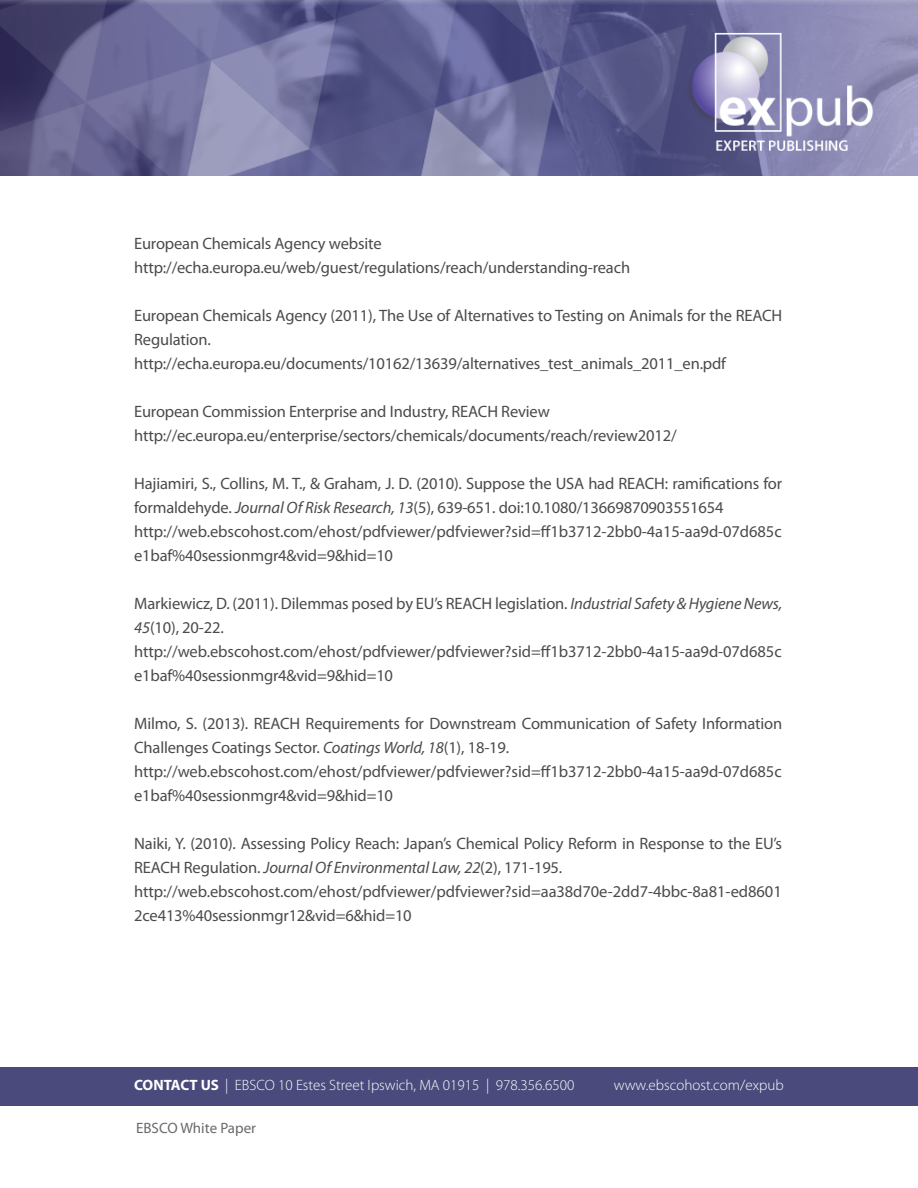
<style>
.page{position:relative;width:918px;height:1188px;background:#fff}
.page>*{position:absolute;margin:0;border:0;box-sizing:border-box;transform-origin:0 0}
.t1{font:16.5px/24px "Myriad Pro";letter-spacing:-.01em;color:#4c4b4b}
.t2{font:300 15px "Myriad Pro";color:#fff}
.t3{font:15px "Myriad Pro";color:#6b6969}
.s1{font-style:italic}
.s2{font-weight:700}
</style>
<div class="page">
<img style="left:0;top:0;width:918px;height:176px">
<div style="left:0;top:1067px;width:917px;height:39px;background:#4a4b7c"></div>
<p class="t1" style="left:134px;top:231px;width:497px">European Chemicals Agency website http://echa.europa.eu/web/guest/regulations/reach/understanding-reach</p>
<p class="t1" style="left:134px;top:303px;width:650px">European Chemicals Agency (2011), The Use of Alternatives to Testing on Animals for the REACH<br>Regulation. http://echa.europa.eu/documents/10162/13639/alternatives_test_animals_2011_en.pdf</p>
<p class="t1" style="left:134px;top:399px;width:544px">European Commission Enterprise and Industry, REACH Review http://ec.europa.eu/enterprise/sectors/chemicals/documents/reach/review2012/</p>
<p class="t1" style="left:134px;top:471px;width:650px">Hajiamiri, S., Collins, M. T., &amp; Graham, J. D. (2010). Suppose the USA had REACH: ramifications for formaldehyde. <span class="s1">Journal Of Risk Research, 13</span>(5), 639-651. doi:10.1080/13669870903551654 http://web.ebscohost.com/ehost/pdfviewer/pdfviewer?sid=ff1b3712-2bb0-4a15-aa9d-07d685c e1baf%40sessionmgr4&amp;vid=9&amp;hid=10</p>
<p class="t1" style="left:134px;top:591px;width:650px">Markiewicz, D. (2011). Dilemmas posed by EU’s REACH legislation. <span class="s1">Industrial Safety &amp; Hygiene News, 45</span>(10), 20-22. http://web.ebscohost.com/ehost/pdfviewer/pdfviewer?sid=ff1b3712-2bb0-4a15-aa9d-07d685c e1baf%40sessionmgr4&amp;vid=9&amp;hid=10</p>
<p class="t1" style="left:134px;top:711px;width:650px">Milmo, S. (2013). REACH Requirements for Downstream Communication of Safety Information Challenges Coatings Sector. <span class="s1">Coatings World, 18</span>(1), 18-19. http://web.ebscohost.com/ehost/pdfviewer/pdfviewer?sid=ff1b3712-2bb0-4a15-aa9d-07d685c e1baf%40sessionmgr4&amp;vid=9&amp;hid=10</p>
<p class="t1" style="left:134px;top:831px;width:649px">Naiki, Y. (2010). Assessing Policy Reach: Japan’s Chemical Policy Reform in Response to the EU’s REACH Regulation. <span class="s1">Journal Of Environmental Law, 22</span>(2), 171-195. http://web.ebscohost.com/ehost/pdfviewer/pdfviewer?sid=aa38d70e-2dd7-4bbc-8a81-ed8601<br>2ce413%40sessionmgr12&amp;vid=6&amp;hid=10</p>
<p class="t2" style="left:134px;top:1077px;width:442px"><span class="s2">CONTACT US</span> | EBSCO 10 Estes Street Ipswich, MA 01915 | 978.356.6500</p>
<p class="t2" style="left:614px;top:1077px;width:171px">www.ebscohost.com/expub</p>
<p class="t3" style="left:136px;top:1118px;width:122px">EBSCO White Paper</p>
</div>
